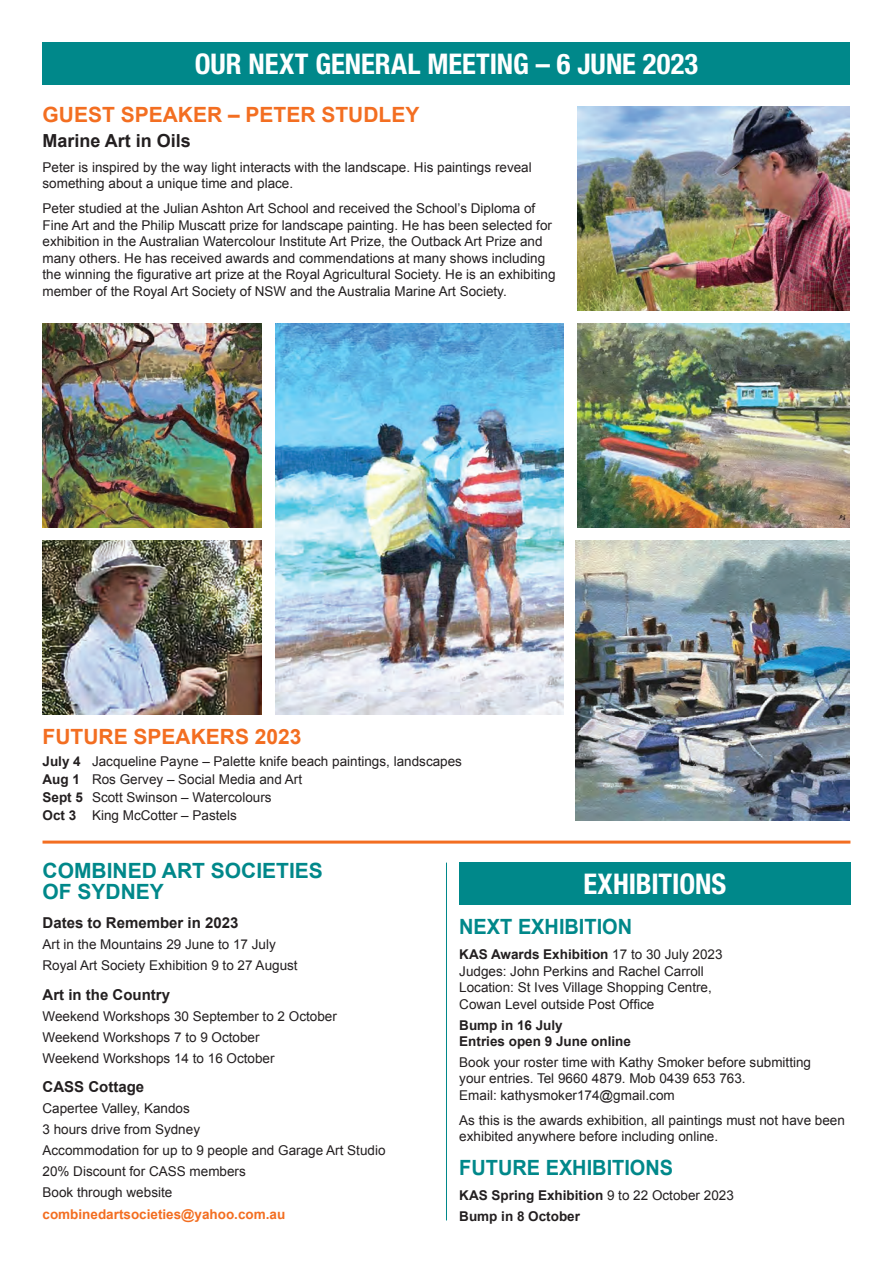
<style>
.page{position:relative;width:893px;height:1263px;background:#fff}
.page>*{position:absolute;margin:0;border:0;box-sizing:border-box;transform-origin:0 0}
.t1{font:700 condensed 28.5px "Helvetica Neue LT Std";color:#fff}
.t2{font:700 21px "Arial";color:#f36e21}
.t3{font:700 21px "Arial";color:#00888a;scale:.95 1}
.t4{font:700 21px/21px "Arial";color:#00888a}
.t5{font:700 18px "Arial";color:#231f20}
.t6{font:700 15px "Arial";color:#231f20}
.t7{font:13.5px/16.5px "Arial";color:#231f20}
.t8{font:700 13.5px/16.5px "Arial";color:#231f20}
.t9{font:700 13.5px "Arial";color:#f36e21}
.s1{font-weight:700}
.s2{font-weight:400}
</style>
<div class="page">
<div style="left:459px;top:863px;width:391px;height:42px;background:#00888a"></div>
<div style="left:43px;top:43px;width:807px;height:42px;background:#00888a"></div>
<hr style="left:446px;top:863px;width:1px;height:357px;background:#00888a">
<img style="left:577px;top:106px;width:273px;height:205px">
<img style="left:575px;top:540px;width:275px;height:280px">
<img style="left:276px;top:323px;width:287px;height:392px">
<img style="left:577px;top:323px;width:273px;height:205px">
<img style="left:43px;top:540px;width:218px;height:175px">
<img style="left:43px;top:323px;width:218px;height:204px">
<hr style="left:43px;top:840px;width:807px;height:3px;background:#f36e21">
<h1 class="t1" style="left:195px;top:47px;width:505px">OUR NEXT GENERAL MEETING – 6 JUNE 2023</h1>
<h2 class="t2" style="left:43px;top:100px;width:378px">GUEST SPEAKER – PETER STUDLEY</h2>
<h3 class="t5" style="left:43px;top:128px;width:150px">Marine Art in Oils</h3>
<p class="t7" style="left:43px;top:159px;width:491px">Peter is inspired by the way light interacts with the landscape. His paintings reveal something about a unique time and place.</p>
<p class="t7" style="left:43px;top:200px;width:515px">Peter studied at the Julian Ashton Art School and received the School’s Diploma of Fine Art and the Philip Muscatt prize for landscape painting. He has been selected for exhibition in the Australian Watercolour Institute Art Prize, the Outback Art Prize and many others. He has received awards and commendations at many shows including the winning the figurative art prize at the Royal Agricultural Society. He is an exhibiting member of the Royal Art Society of NSW and the Australia Marine Art Society.</p>
<h2 class="t2" style="left:43px;top:723px;width:261px">FUTURE SPEAKERS 2023</h2>
<p class="t7" style="left:43px;top:753px;width:421px;line-height:18px"><span class="s1">July 4</span> Jacqueline Payne – Palette knife beach paintings, landscapes <span class="s1">Aug 1</span> Ros Gervey – Social Media and Art<br><span class="s1">Sept 5</span> Scott Swinson – Watercolours<br><span class="s1">Oct 3</span> King McCotter – Pastels</p>
<h2 class="t4" style="left:43px;top:861px;width:282px">COMBINED ART SOCIETIES<br>OF SYDNEY</h2>
<p class="t6" style="left:43px;top:913px;width:197px">Dates to Remember in 2023</p>
<p class="t7" style="left:43px;top:934px;width:257px;line-height:21px">Art in the Mountains 29 June to 17 July<br>Royal Art Society Exhibition 9 to 27 August</p>
<p class="t6" style="left:43px;top:985px;width:129px">Art in the Country</p>
<p class="t7" style="left:43px;top:1006px;width:296px;line-height:21px">Weekend Workshops 30 September to 2 October<br>Weekend Workshops 7 to 9 October<br>Weekend Workshops 14 to 16 October</p>
<p class="t6" style="left:43px;top:1077px;width:103px">CASS Cottage</p>
<p class="t7" style="left:43px;top:1098px;width:344px;line-height:21px">Capertee Valley, Kandos<br>3 hours drive from Sydney<br>Accommodation for up to 9 people and Garage Art Studio<br>20% Discount for CASS members<br>Book through website</p>
<p class="t9" style="left:43px;top:1205px;width:244px">combinedartsocieties@yahoo.com.au</p>
<h1 class="t1" style="left:583px;top:867px;width:144px">EXHIBITIONS</h1>
<h2 class="t3" style="left:459px;top:913px;width:184px">NEXT EXHIBITION</h2>
<p class="t7" style="left:459px;top:946px;width:265px"><span class="s1">KAS Awards Exhibition</span> 17 to 30 July 2023<br>Judges: John Perkins and Rachel Carroll Location: St Ives Village Shopping Centre, Cowan Level outside Post Office</p>
<p class="t8" style="left:459px;top:1017px;width:173px">Bump in 16 July<br>Entries open 9 June online</p>
<p class="t7" style="left:459px;top:1054px;width:353px">Book your roster time with Kathy Smoker before submitting your entries. Tel 9660 4879. Mob 0439 653 763.<br>Email: kathysmoker174@gmail.com</p>
<p class="t7" style="left:459px;top:1112px;width:387px">As this is the awards exhibition, all paintings must not have been exhibited anywhere before including online.</p>
<h2 class="t3" style="left:459px;top:1154px;width:227px">FUTURE EXHIBITIONS</h2>
<p class="t8" style="left:459px;top:1185px;width:276px;line-height:20.7px">KAS Spring Exhibition <span class="s2">9 to 22 October 2023<br></span>Bump in 8 October</p>
</div>
